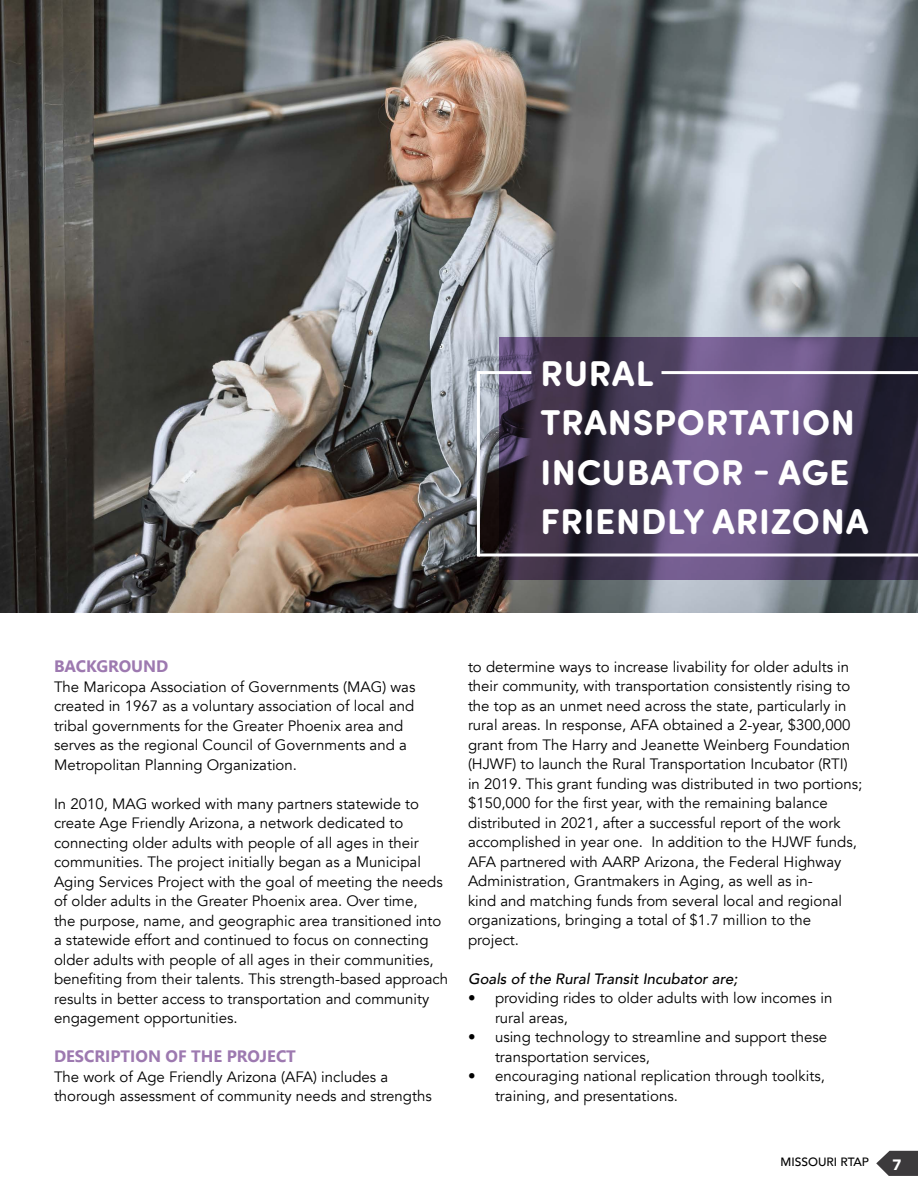
<style>
.page{position:relative;width:918px;height:1188px;background:#fff}
.page>*{position:absolute;margin:0;border:0;box-sizing:border-box;transform-origin:0 0}
.t1{font:700 36px/49.5px "Sofia Pro Soft";letter-spacing:.02em;color:#fff}
.t2{font:700 16.5px "Leelawadee";color:#9d79b0}
.t3{font:15px/19.5px "Avenir";color:#000}
.t4{font:italic 500 15px "Avenir";color:#000}
.t5{font:900 15px "Avenir";color:#fff}
.t6{font:500 12px "Avenir";color:#000}
</style>
<div class="page">
<svg style="left:876px;top:1151px;width:42px;height:25px"></svg>
<img style="left:0;top:0;width:918px;height:613px">
<svg style="left:500px;top:338px;width:418px;height:242px;background:#4e4060"></svg>
<hr style="left:662px;top:371px;width:256px;height:3px;background:#fff">
<hr style="left:478px;top:554px;width:440px;height:2px;background:#fff">
<hr style="left:477px;top:371px;width:3px;height:186px;background:#fff">
<hr style="left:477px;top:371px;width:54px;height:3px;background:#fff">
<h1 class="t1" style="left:540px;top:346px;width:330px">RURAL<br>TRANSPORTATION<br>INCUBATOR - AGE<br>FRIENDLY ARIZONA</h1>
<p class="t2" style="left:54px;top:657px;width:116px">BACKGROUND</p>
<p class="t3" style="left:54px;top:677px;width:363px">The Maricopa Association of Governments (MAG) was created in 1967 as a voluntary association of local and tribal governments for the Greater Phoenix area and serves as the regional Council of Governments and a Metropolitan Planning Organization.</p>
<p class="t3" style="left:54px;top:794px;width:396px">In 2010, MAG worked with many partners statewide to create Age Friendly Arizona, a network dedicated to connecting older adults with people of all ages in their communities. The project initially began as a Municipal Aging Services Project with the goal of meeting the needs of older adults in the Greater Phoenix area. Over time,<br>the purpose, name, and geographic area transitioned into a statewide effort and continued to focus on connecting older adults with people of all ages in their communities, benefiting from their talents. This strength-based approach results in better access to transportation and community engagement opportunities.</p>
<p class="t2" style="left:54px;top:1047px;width:243px">DESCRIPTION OF THE PROJECT</p>
<p class="t3" style="left:54px;top:1067px;width:379px">The work of Age Friendly Arizona (AFA) includes a thorough assessment of community needs and strengths</p>
<p class="t3" style="left:468px;top:657px;width:396px">to determine ways to increase livability for older adults in their community, with transportation consistently rising to the top as an unmet need across the state, particularly in rural areas. In response, AFA obtained a 2-year, $300,000 grant from The Harry and Jeanette Weinberg Foundation (HJWF) to launch the Rural Transportation Incubator (RTI) in 2019. This grant funding was distributed in two portions; $150,000 for the first year, with the remaining balance distributed in 2021, after a successful report of the work accomplished in year one. In addition to the HJWF funds, AFA partnered with AARP Arizona, the Federal Highway Administration, Grantmakers in Aging, as well as in-<br>kind and matching funds from several local and regional organizations, bringing a total of $1.7 million to the project.</p>
<p class="t4" style="left:468px;top:969px;width:271px">Goals of the Rural Transit Incubator are;</p>
<p class="t3" style="left:495px;top:988px;width:339px;text-indent:-27px">• providing rides to older adults with low incomes in rural areas,</p>
<p class="t3" style="left:495px;top:1027px;width:334px;text-indent:-27px">• using technology to streamline and support these transportation services,</p>
<p class="t3" style="left:495px;top:1066px;width:331px;text-indent:-27px">• encouraging national replication through toolkits, training, and presentations.</p>
<p class="t6" style="left:781px;top:1151px;width:90px">MISSOURI RTAP</p>
<p class="t5" style="left:892px;top:1151px;width:10px">7</p>
</div>
